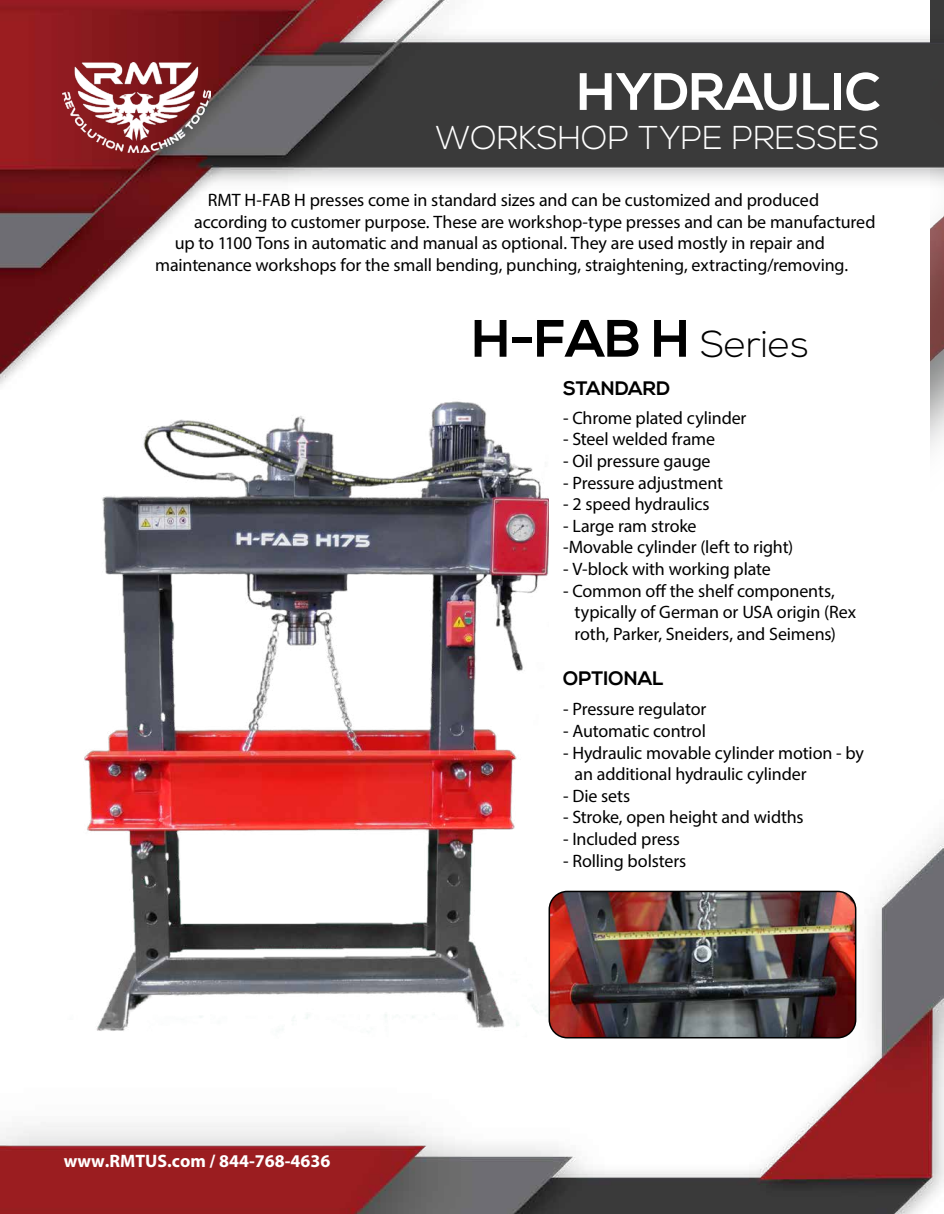
<style>
.page{position:relative;width:944px;height:1214px;background:#fff}
.page>*{position:absolute;margin:0;border:0;box-sizing:border-box;transform-origin:0 0}
.t1{font:700 52.5px "Nexa";color:#000}
.t2{font:700 52.5px "Nexa";color:#fff}
.t3{font:300 33px "Nexa";color:#fff}
.t4{font:700 19.5px "Nexa";letter-spacing:.005em;color:#000}
.t5{font:18px/21.6px "Myriad Pro";letter-spacing:-.01em;color:#000}
.t6{font:700 18px "Myriad Pro";color:#fff}
.s1{font-weight:300;font-size:37.5px}
</style>
<div class="page">
<img style="left:0;top:0;width:944px;height:1214px">
<img style="left:62px;top:62px;width:148px;height:90px">
<img style="left:68px;top:380px;width:481px;height:658px">
<img style="left:549px;top:891px;width:307px;height:147px">
<div style="left:549px;top:891px;width:307px;height:147px;border:2px solid #000;border-radius:18px"></div>
<h1 class="t2" style="left:577px;top:61px;width:304px">HYDRAULIC</h1>
<h2 class="t3" style="left:436px;top:119px;width:445px">WORKSHOP TYPE PRESSES</h2>
<p class="t5" style="left:208px;top:189px;width:613px">RMT H-FAB H presses come in standard sizes and can be customized and produced</p>
<p class="t5" style="left:194px;top:211px;width:683px">according to customer purpose. These are workshop-type presses and can be manufactured</p>
<p class="t5" style="left:175px;top:232px;width:652px">up to 1100 Tons in automatic and manual as optional. They are used mostly in repair and</p>
<p class="t5" style="left:155px;top:254px;width:694px">maintenance workshops for the small bending, punching, straightening, extracting/removing.</p>
<p class="t6" style="left:64px;top:1150px;width:268px">www.RMTUS.com / 844-768-4636</p>
<h1 class="t1" style="left:472px;top:308px;width:339px">H-FAB H <span class="s1">Series</span></h1>
<p class="t4" style="left:563px;top:377px;width:108px">STANDARD</p>
<p class="t5" style="left:563px;top:407px;width:185px">- Chrome plated cylinder</p>
<p class="t5" style="left:563px;top:428px;width:154px">- Steel welded frame</p>
<p class="t5" style="left:563px;top:450px;width:149px">- Oil pressure gauge</p>
<p class="t5" style="left:563px;top:471px;width:161px">- Pressure adjustment</p>
<p class="t5" style="left:563px;top:493px;width:148px">- 2 speed hydraulics</p>
<p class="t5" style="left:563px;top:515px;width:232px">- Large ram stroke<br>-Movable cylinder (left to right)</p>
<p class="t5" style="left:563px;top:558px;width:209px">- V-block with working plate</p>
<p class="t5" style="left:575px;top:579px;width:283px;text-indent:-11px">- Common off the shelf components, typically of German or USA origin (Rex roth, Parker, Sneiders, and Seimens)</p>
<p class="t4" style="left:563px;top:667px;width:102px">OPTIONAL</p>
<p class="t5" style="left:563px;top:698px;width:145px">- Pressure regulator</p>
<p class="t5" style="left:563px;top:720px;width:144px">- Automatic control</p>
<p class="t5" style="left:575px;top:741px;width:291px;text-indent:-11px">- Hydraulic movable cylinder motion - by an additional hydraulic cylinder</p>
<p class="t5" style="left:563px;top:785px;width:69px">- Die sets</p>
<p class="t5" style="left:563px;top:806px;width:242px">- Stroke, open height and widths</p>
<p class="t5" style="left:563px;top:828px;width:118px">- Included press</p>
<p class="t5" style="left:563px;top:849px;width:125px">- Rolling bolsters</p>
</div>
